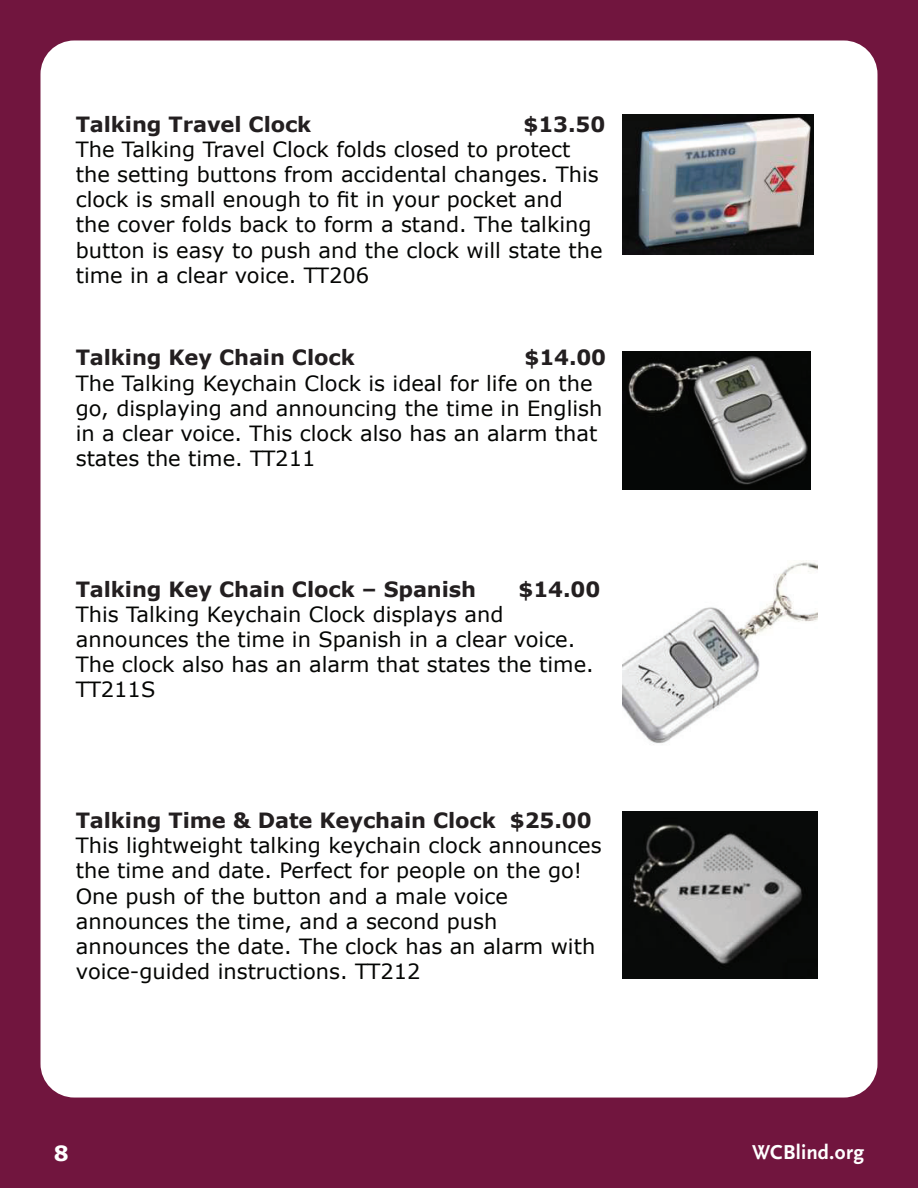
<style>
.page{position:relative;width:918px;height:1188px;background:#71153e}
.page>*{position:absolute;margin:0;border:0;box-sizing:border-box;transform-origin:0 0}
.t1{font:21px/25.2px "Verdana";color:#040503}
.t2{font:700 21px "Verdana";letter-spacing:-.005em;color:#231f20}
.t3{font:700 21px "Scala Sans";letter-spacing:.01em;color:#fff}
.t4{font:700 21px "Verdana";color:#fff}
</style>
<div class="page">
<div style="left:40px;top:40px;width:838px;height:1058px;background:#fff;border-radius:34px"></div>
<img style="left:622px;top:351px;width:189px;height:138px">
<img style="left:622px;top:560px;width:196px;height:185px">
<img style="left:622px;top:811px;width:196px;height:167px">
<img style="left:622px;top:114px;width:192px;height:141px">
<p class="t2" style="left:76px;top:110px;width:237px">Talking Travel Clock</p>
<p class="t2" style="left:524px;top:110px;width:83px">$13.50</p>
<p class="t1" style="left:76px;top:137px;width:528px">The Talking Travel Clock folds closed to protect the setting buttons from accidental changes. This clock is small enough to fit in your pocket and<br>the cover folds back to form a stand. The talking button is easy to push and the clock will state the time in a clear voice. TT206</p>
<p class="t2" style="left:76px;top:344px;width:281px">Talking Key Chain Clock</p>
<p class="t2" style="left:525px;top:344px;width:83px">$14.00</p>
<p class="t1" style="left:76px;top:371px;width:528px">The Talking Keychain Clock is ideal for life on the go, displaying and announcing the time in English in a clear voice. This clock also has an alarm that states the time. TT211</p>
<p class="t2" style="left:76px;top:575px;width:402px">Talking Key Chain Clock – Spanish</p>
<p class="t2" style="left:519px;top:575px;width:83px">$14.00</p>
<p class="t1" style="left:76px;top:602px;width:520px">This Talking Keychain Clock displays and announces the time in Spanish in a clear voice.<br>The clock also has an alarm that states the time.<br>TT211S</p>
<p class="t2" style="left:76px;top:807px;width:422px">Talking Time &amp; Date Keychain Clock</p>
<p class="t2" style="left:510px;top:807px;width:83px">$25.00</p>
<p class="t1" style="left:76px;top:833px;width:527px">This lightweight talking keychain clock announces the time and date. Perfect for people on the go!<br>One push of the button and a male voice announces the time, and a second push announces the date. The clock has an alarm with voice-guided instructions. TT212</p>
<p class="t4" style="left:54px;top:1140px;width:16px">8</p>
<p class="t3" style="left:752px;top:1141px;width:113px">WCBlind.org</p>
</div>
